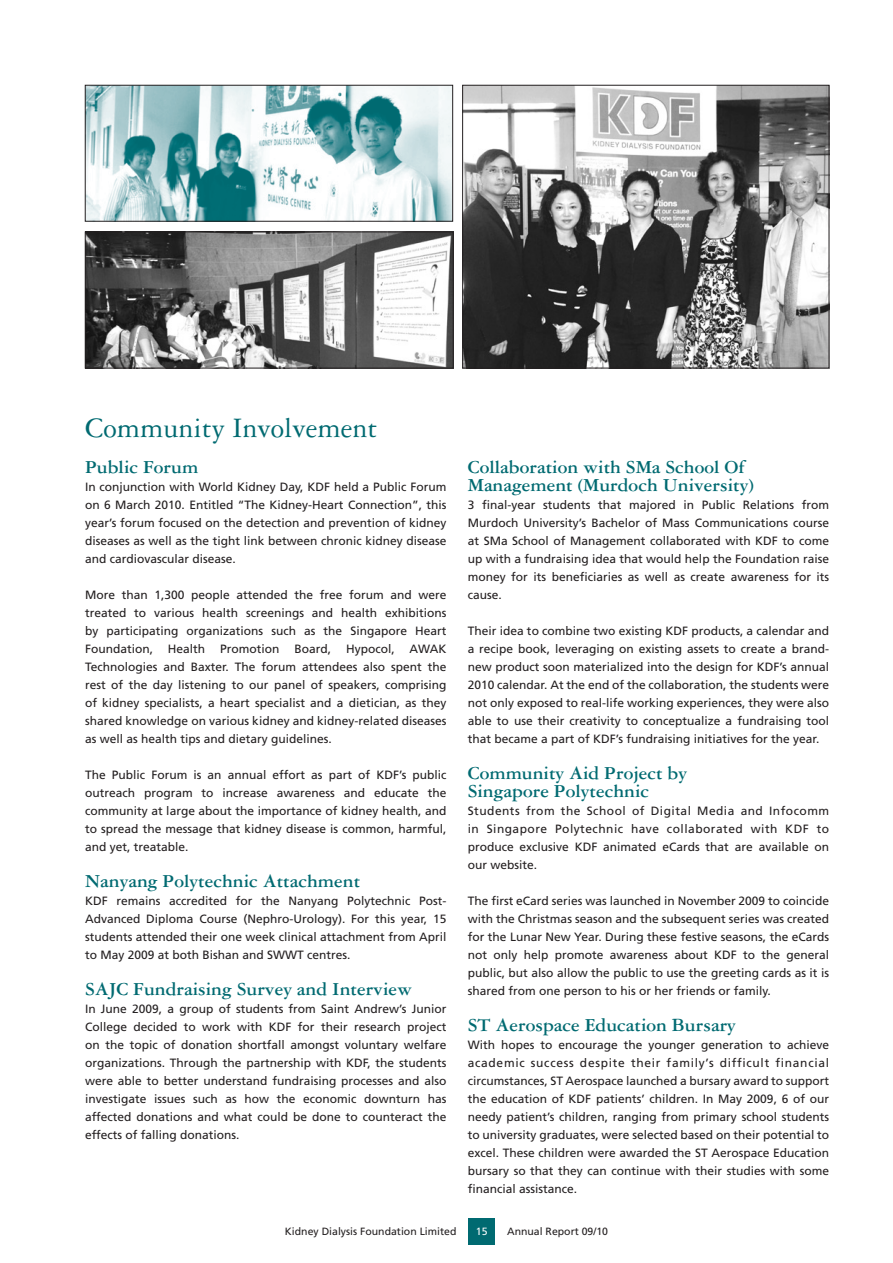
<style>
.page{position:relative;width:893px;height:1263px;background:#fff}
.page>*{position:absolute;margin:0;border:0;box-sizing:border-box;transform-origin:0 0}
.t1{font:30px "Garamond Three";color:#006a71}
.t2{font:700 19.5px/18px "Garamond Three";color:#006a71}
.t3{font:12px/18px "Frutiger";color:#231f20;text-align:justify}
.t4{font:10.5px "Frutiger";color:#231f20}
.t5{font:10.5px "Frutiger";color:#fff}
</style>
<div class="page">
<div style="left:469px;top:1219px;width:26px;height:26px;background:#006a71"></div>
<img style="left:464px;top:87px;width:363px;height:279px">
<div style="left:462px;top:85px;width:367px;height:283px;border:1px solid #231f20"></div>
<img style="left:87px;top:87px;width:364px;height:132px">
<div style="left:85px;top:85px;width:368px;height:136px;border:1px solid #231f20"></div>
<img style="left:87px;top:234px;width:364px;height:132px">
<div style="left:85px;top:232px;width:368px;height:136px;border:1px solid #231f20"></div>
<h1 class="t1" style="left:85px;top:412px;width:294px">Community Involvement</h1>
<h2 class="t2" style="left:85px;top:458px;width:115px">Public Forum</h2>
<p class="t3" style="left:85px;top:478px;width:363px">In conjunction with World Kidney Day, KDF held a Public Forum on 6 March 2010. Entitled “The Kidney-Heart Connection”, this year’s forum focused on the detection and prevention of kidney diseases as well as the tight link between chronic kidney disease and cardiovascular disease.</p>
<p class="t3" style="left:85px;top:586px;width:363px">More than 1,300 people attended the free forum and were treated to various health screenings and health exhibitions by participating organizations such as the Singapore Heart Foundation, Health Promotion Board, Hypocol, AWAK Technologies and Baxter. The forum attendees also spent the rest of the day listening to our panel of speakers, comprising of kidney specialists, a heart specialist and a dietician, as they shared knowledge on various kidney and kidney-related diseases as well as health tips and dietary guidelines.</p>
<p class="t3" style="left:85px;top:766px;width:363px">The Public Forum is an annual effort as part of KDF’s public outreach program to increase awareness and educate the community at large about the importance of kidney health, and to spread the message that kidney disease is common, harmful, and yet, treatable.</p>
<h2 class="t2" style="left:85px;top:872px;width:277px">Nanyang Polytechnic Attachment</h2>
<p class="t3" style="left:85px;top:892px;width:363px">KDF remains accredited for the Nanyang Polytechnic Post-Advanced Diploma Course (Nephro-Urology). For this year, 15 students attended their one week clinical attachment from April to May 2009 at both Bishan and SWWT centres.</p>
<h2 class="t2" style="left:85px;top:980px;width:329px">SAJC Fundraising Survey and Interview</h2>
<p class="t3" style="left:85px;top:1000px;width:363px">In June 2009, a group of students from Saint Andrew’s Junior College decided to work with KDF for their research project on the topic of donation shortfall amongst voluntary welfare organizations. Through the partnership with KDF, the students were able to better understand fundraising processes and also investigate issues such as how the economic downturn has affected donations and what could be done to counteract the effects of falling donations.</p>
<h2 class="t2" style="left:468px;top:458px;width:287px">Collaboration with SMa School Of<br>Management (Murdoch University)</h2>
<p class="t3" style="left:468px;top:496px;width:363px">3 final-year students that majored in Public Relations from Murdoch University’s Bachelor of Mass Communications course at SMa School of Management collaborated with KDF to come up with a fundraising idea that would help the Foundation raise money for its beneficiaries as well as create awareness for its cause.</p>
<p class="t3" style="left:468px;top:622px;width:363px">Their idea to combine two existing KDF products, a calendar and a recipe book, leveraging on existing assets to create a brand&shy;new product soon materialized into the design for KDF’s annual 2010 calendar. At the end of the collaboration, the students were not only exposed to real-life working experiences, they were also able to use their creativity to conceptualize a fundraising tool that became a part of KDF’s fundraising initiatives for the year.</p>
<h2 class="t2" style="left:468px;top:764px;width:221px">Community Aid Project by<br>Singapore Polytechnic</h2>
<p class="t3" style="left:468px;top:802px;width:363px">Students from the School of Digital Media and Infocomm in Singapore Polytechnic have collaborated with KDF to produce exclusive KDF animated eCards that are available on our website.</p>
<p class="t3" style="left:468px;top:892px;width:363px">The first eCard series was launched in November 2009 to coincide with the Christmas season and the subsequent series was created for the Lunar New Year. During these festive seasons, the eCards not only help promote awareness about KDF to the general public, but also allow the public to use the greeting cards as it is shared from one person to his or her friends or family.</p>
<h2 class="t2" style="left:468px;top:1016px;width:270px">ST Aerospace Education Bursary</h2>
<p class="t3" style="left:468px;top:1036px;width:363px">With hopes to encourage the younger generation to achieve academic success despite their family’s difficult financial circumstances, ST Aerospace launched a bursary award to support the education of KDF patients’ children. In May 2009, 6 of our needy patient’s children, ranging from primary school students to university graduates, were selected based on their potential to excel. These children were awarded the ST Aerospace Education bursary so that they can continue with their studies with some financial assistance.</p>
<p class="t4" style="left:285px;top:1225px;width:173px">Kidney Dialysis Foundation Limited</p>
<p class="t5" style="left:476px;top:1225px;width:13px">15</p>
<p class="t4" style="left:507px;top:1225px;width:102px">Annual Report 09/10</p>
</div>
